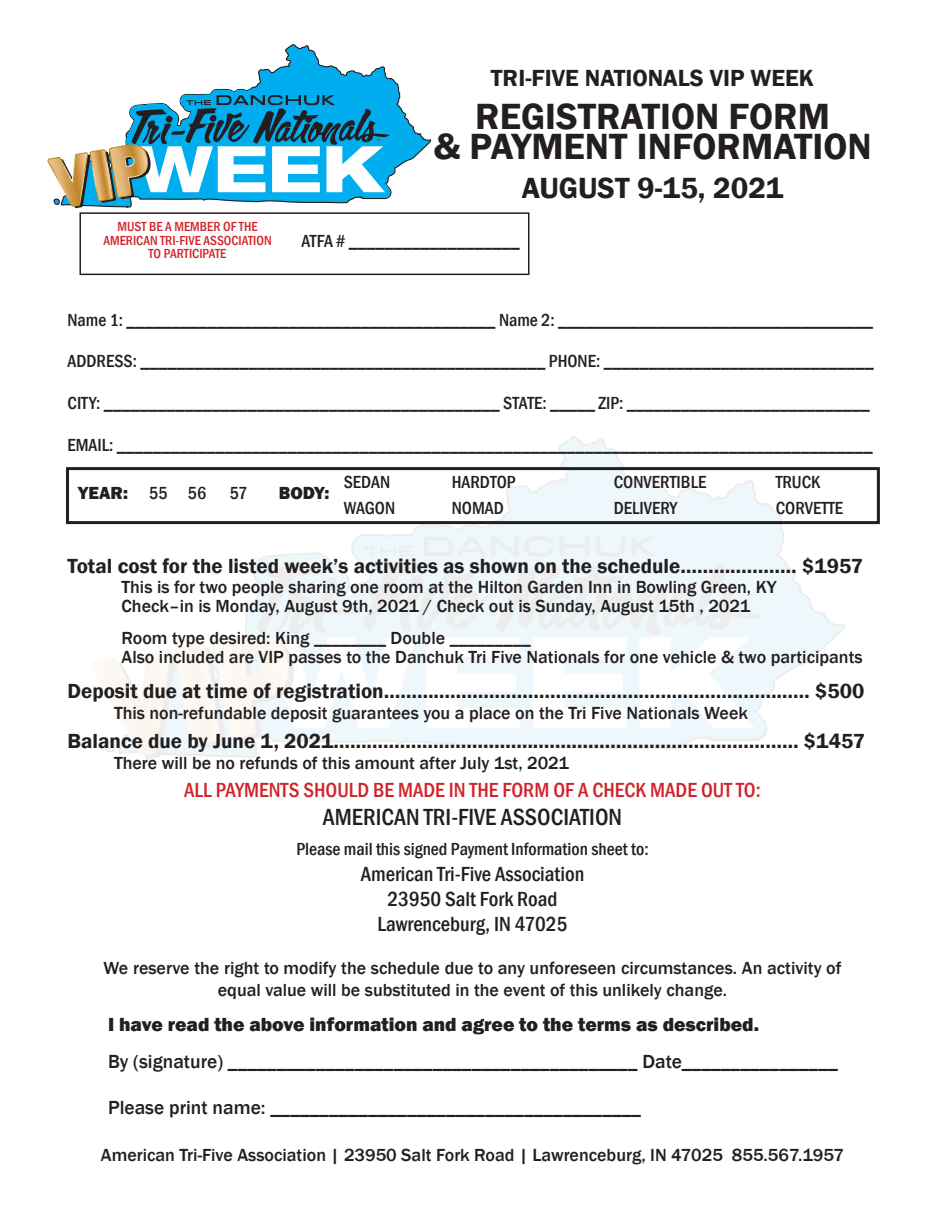
<style>
.page{position:relative;width:945px;height:1215px;background:#fff}
.page>*{position:absolute;margin:0;border:0;box-sizing:border-box;transform-origin:0 0}
.t1{font:600 37.5px/30px "Franklin Gothic";color:#231f20;text-align:center}
.t2{font:600 30px "Franklin Gothic";color:#231f20}
.t3{font:500 condensed 24px "Franklin Gothic";color:#231f20}
.t4{font:600 24px "Franklin Gothic";color:#231f20}
.t5{font:600 21px "Franklin Gothic";color:#231f20}
.t6{font:500 condensed 21px/25.2px "Franklin Gothic";color:#231f20;text-align:center}
.t7{font:500 condensed 21px "Franklin Gothic";color:#d1232a}
.t8{font:500 19.5px "Franklin Gothic";color:#231f20}
.t9{font:800 19.5px "Franklin Gothic";color:#231f20}
.t10{font:500 18px/19.5px "Franklin Gothic";color:#231f20}
.t11{font:500 condensed 18px "Franklin Gothic";color:#231f20}
.t12{font:800 18px "Franklin Gothic";color:#231f20}
.t13{font:500 condensed 13.5px/13.5px "Franklin Gothic";color:#d1232a;text-align:center}
.s1{font-weight:500;font-stretch:condensed}
</style>
<div class="page">
<svg style="left:48px;top:44px;width:371px;height:164px"></svg>
<div style="left:66px;top:467px;width:814px;height:57px;border:3px solid #231f20"></div>
<div style="left:79px;top:212px;width:450px;height:63px;border:2px solid #231f20"></div>
<p class="t13" style="left:103px;top:220px;width:170px">MUST BE A MEMBER OF THE<br>AMERICAN TRI-FIVE ASSOCIATION<br>TO PARTICIPATE</p>
<h3 class="t4" style="left:491px;top:63px;width:325px">TRI-FIVE NATIONALS VIP WEEK</h3>
<h1 class="t1" style="left:433px;top:102px;width:440px">REGISTRATION FORM<br>&amp; PAYMENT INFORMATION</h1>
<h2 class="t2" style="left:522px;top:170px;width:263px">AUGUST 9-15, 2021</h2>
<p class="t11" style="left:302px;top:229px;width:220px">ATFA # ___________________</p>
<p class="t11" style="left:68px;top:308px;width:807px">Name 1: _________________________________________ Name 2: ___________________________________</p>
<p class="t11" style="left:68px;top:350px;width:808px">ADDRESS: _____________________________________________ PHONE: ______________________________</p>
<p class="t11" style="left:68px;top:392px;width:804px">CITY: ____________________________________________ STATE: _____ ZIP: ___________________________</p>
<p class="t11" style="left:68px;top:434px;width:807px">EMAIL: ____________________________________________________________________________________</p>
<p class="t12" style="left:78px;top:482px;width:130px">YEAR: <span class="s1">55 56</span></p>
<p class="t11" style="left:230px;top:481px;width:19px">57</p>
<p class="t12" style="left:279px;top:482px;width:52px">BODY:</p>
<p class="t11" style="left:344px;top:471px;width:48px">SEDAN</p>
<p class="t11" style="left:452px;top:471px;width:66px">HARDTOP</p>
<p class="t11" style="left:614px;top:471px;width:94px">CONVERTIBLE</p>
<p class="t11" style="left:776px;top:471px;width:46px">TRUCK</p>
<p class="t11" style="left:344px;top:496px;width:53px">WAGON</p>
<p class="t11" style="left:452px;top:496px;width:54px">NOMAD</p>
<p class="t11" style="left:614px;top:496px;width:65px">DELIVERY</p>
<p class="t11" style="left:776px;top:496px;width:69px">CORVETTE</p>
<p class="t5" style="left:68px;top:553px;width:797px">Total cost for the listed week’s activities as shown on the schedule………………… $1957</p>
<p class="t10" style="left:122px;top:577px;width:657px">This is for two people sharing one room at the Hilton Garden Inn in Bowling Green, KY<br>Check–in is Monday, August 9th, 2021 / Check out is Sunday, August 15th , 2021</p>
<p class="t10" style="left:122px;top:628px;width:743px">Room type desired: King ________ Double _________<br>Also included are VIP passes to the Danchuk Tri Five Nationals for one vehicle &amp; two participants</p>
<p class="t5" style="left:68px;top:678px;width:798px">Deposit due at time of registration……………………………….……………...……….………… $500</p>
<p class="t10" style="left:114px;top:703px;width:636px">This non-refundable deposit guarantees you a place on the Tri Five Nationals Week</p>
<p class="t5" style="left:68px;top:728px;width:799px">Balance due by June 1, 2021…………………………………….……………………………..…… $1457</p>
<p class="t10" style="left:114px;top:753px;width:457px">There will be no refunds of this amount after July 1st, 2021</p>
<p class="t7" style="left:184px;top:776px;width:578px">ALL PAYMENTS SHOULD BE MADE IN THE FORM OF A CHECK MADE OUT TO:</p>
<h3 class="t3" style="left:323px;top:802px;width:301px">AMERICAN TRI-FIVE ASSOCIATION</h3>
<p class="t11" style="left:296px;top:838px;width:354px">Please mail this signed Payment Information sheet to:</p>
<p class="t6" style="left:361px;top:861px;width:225px">American Tri-Five Association<br>23950 Salt Fork Road<br>Lawrenceburg, IN 47025</p>
<p class="t10" style="left:104px;top:957px;width:740px;line-height:21.6px;text-align:center">We reserve the right to modify the schedule due to any unforeseen circumstances. An activity of equal value will be substituted in the event of this unlikely change.</p>
<p class="t9" style="left:108px;top:1012px;width:653px">I have read the above information and agree to the terms as described.</p>
<p class="t8" style="left:108px;top:1049px;width:731px">By (signature) __________________________________________ Date________________</p>
<p class="t8" style="left:108px;top:1096px;width:535px">Please print name: ______________________________________</p>
<p class="t10" style="left:101px;top:1145px;width:745px">American Tri-Five Association | 23950 Salt Fork Road | Lawrenceburg, IN 47025 855.567.1957</p>
</div>
